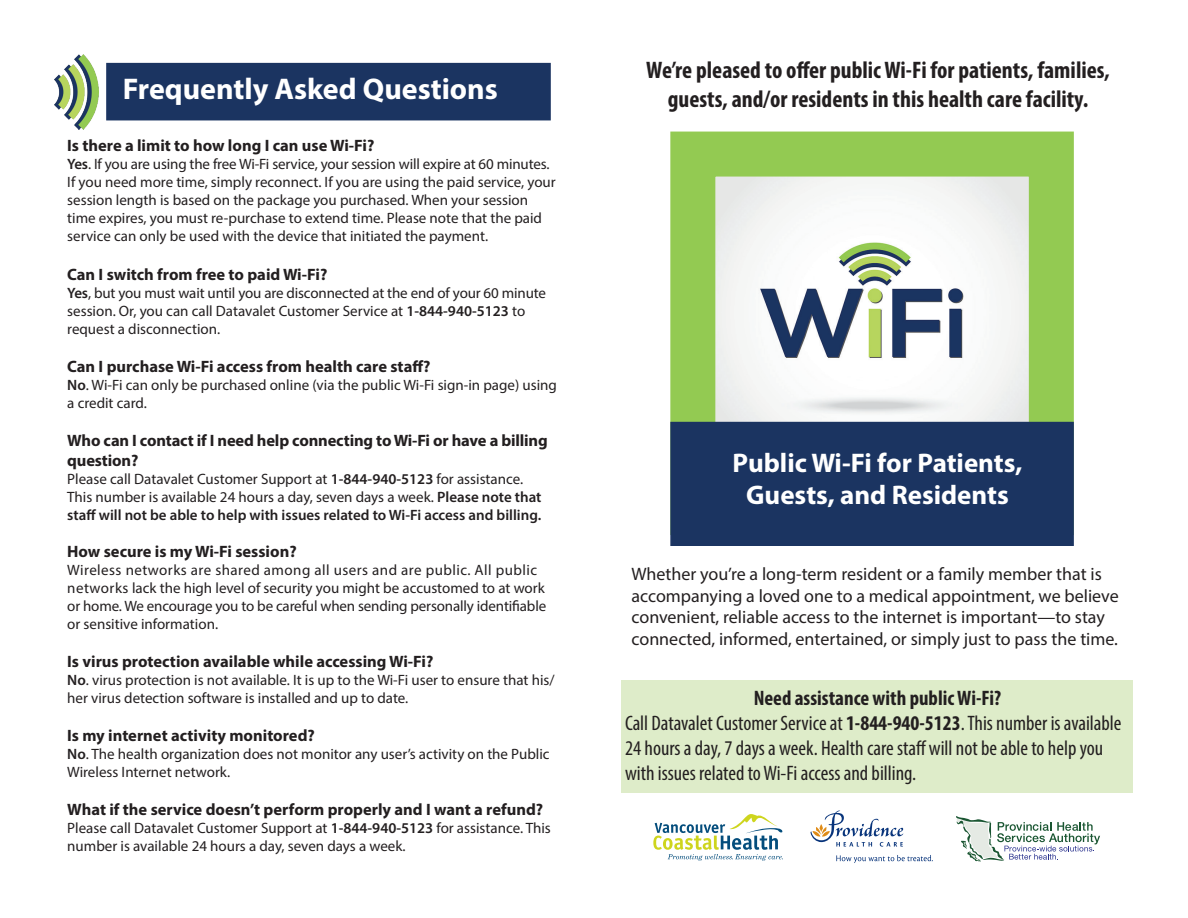
<style>
.page{position:relative;width:1188px;height:918px;background:#fff}
.page>*{position:absolute;margin:0;border:0;box-sizing:border-box;transform-origin:0 0}
.t1{font:700 30px "Myriad Pro";color:#fff}
.t2{font:700 27px/32.4px "Myriad Pro";color:#fff;text-align:center}
.t3{font:700 condensed 24px/28.8px "Myriad Pro";color:#231f20;text-align:center}
.t4{font:condensed 21px/25.2px "Myriad Pro";color:#231f20}
.t5{font:18px/21.6px "Myriad Pro";color:#231f20}
.t6{font:700 16.5px/19.8px "Myriad Pro";color:#231f20}
.t7{font:15px/18px "Myriad Pro";color:#231f20}
.s1{font-weight:600}
.s2{font-weight:700}
</style>
<div class="page">
<div style="left:622px;top:680px;width:511px;height:113px;background:#deecc9"></div>
<img style="left:716px;top:178px;width:312px;height:244px">
<div style="left:670px;top:132px;width:404px;height:403px;border:45px solid #93ca52"></div>
<div style="left:670px;top:422px;width:404px;height:124px;background:#1b3461"></div>
<div style="left:106px;top:63px;width:445px;height:57px;background:#1b3461"></div>
<img style="left:54px;top:54px;width:45px;height:75px">
<svg style="left:836px;top:855px;width:97px;height:8px"></svg>
<svg style="left:811px;top:811px;width:92px;height:36px"></svg>
<svg style="left:956px;top:816px;width:144px;height:46px"></svg>
<svg style="left:653px;top:814px;width:130px;height:47px"></svg>
<h1 class="t1" style="left:123px;top:69px;width:377px">Frequently Asked Questions</h1>
<p class="t6" style="left:67px;top:135px;width:309px">Is there a limit to how long I can use Wi-Fi?</p>
<p class="t7" style="left:67px;top:154px;width:490px"><span class="s1">Yes</span>. If you are using the free Wi-Fi service, your session will expire at 60 minutes.<br>If you need more time, simply reconnect. If you are using the paid service, your session length is based on the package you purchased. When your session time expires, you must re-purchase to extend time. Please note that the paid service can only be used with the device that initiated the payment.</p>
<p class="t6" style="left:67px;top:264px;width:262px">Can I switch from free to paid Wi-Fi?</p>
<p class="t7" style="left:67px;top:284px;width:480px"><span class="s1">Yes</span>, but you must wait until you are disconnected at the end of your 60 minute session. Or, you can call Datavalet Customer Service at <span class="s1">1-844-940-5123</span> to request a disconnection.</p>
<p class="t6" style="left:67px;top:356px;width:365px">Can I purchase Wi-Fi access from health care staff?</p>
<p class="t7" style="left:67px;top:376px;width:491px"><span class="s1">No</span>. Wi-Fi can only be purchased online (via the public Wi-Fi sign-in page) using a credit card.</p>
<p class="t6" style="left:67px;top:430px;width:482px">Who can I contact if I need help connecting to Wi-Fi or have a billing question?</p>
<p class="t7" style="left:67px;top:469px;width:476px">Please call Datavalet Customer Support at <span class="s1">1-844-940-5123</span> for assistance.<br>This number is available 24 hours a day, seven days a week. <span class="s1">Please note that staff will not be able to help with issues related to Wi-Fi access and billing.</span></p>
<p class="t6" style="left:67px;top:541px;width:231px">How secure is my Wi-Fi session?</p>
<p class="t7" style="left:67px;top:561px;width:480px">Wireless networks are shared among all users and are public. All public networks lack the high level of security you might be accustomed to at work or home. We encourage you to be careful when sending personally identifiable or sensitive information.</p>
<p class="t6" style="left:67px;top:651px;width:368px">Is virus protection available while accessing Wi-Fi?</p>
<p class="t7" style="left:67px;top:671px;width:489px"><span class="s1">No</span>. virus protection is not available. It is up to the Wi-Fi user to ensure that his/ her virus detection software is installed and up to date.</p>
<p class="t6" style="left:67px;top:725px;width:249px">Is my internet activity monitored?</p>
<p class="t7" style="left:67px;top:745px;width:484px"><span class="s1">No</span>. The health organization does not monitor any user’s activity on the Public<br>Wireless Internet network.</p>
<p class="t6" style="left:67px;top:799px;width:477px">What if the service doesn’t perform properly and I want a refund?</p>
<p class="t7" style="left:67px;top:819px;width:485px">Please call Datavalet Customer Support at <span class="s1">1-844-940-5123</span> for assistance. This number is available 24 hours a day, seven days a week.</p>
<h3 class="t3" style="left:646px;top:55px;width:465px">We’re pleased to offer public Wi-Fi for patients, families, guests, and/or residents in this health care facility.</h3>
<h2 class="t2" style="left:733px;top:446px;width:291px">Public Wi-Fi for Patients,<br>Guests, and Residents</h2>
<p class="t5" style="left:632px;top:563px;width:489px">Whether you’re a long-term resident or a family member that is accompanying a loved one to a medical appointment, we believe convenient, reliable access to the internet is important—to stay connected, informed, entertained, or simply just to pass the time.</p>
<h3 class="t4" style="left:625px;top:685px;width:498px;text-indent:129px"><span class="s2">Need assistance with public Wi-Fi?<br></span>Call Datavalet Customer Service at <span class="s2">1-844-940-5123</span>. This number is available 24 hours a day, 7 days a week. Health care staff will not be able to help you with issues related to Wi-Fi access and billing.</h3>
</div>
